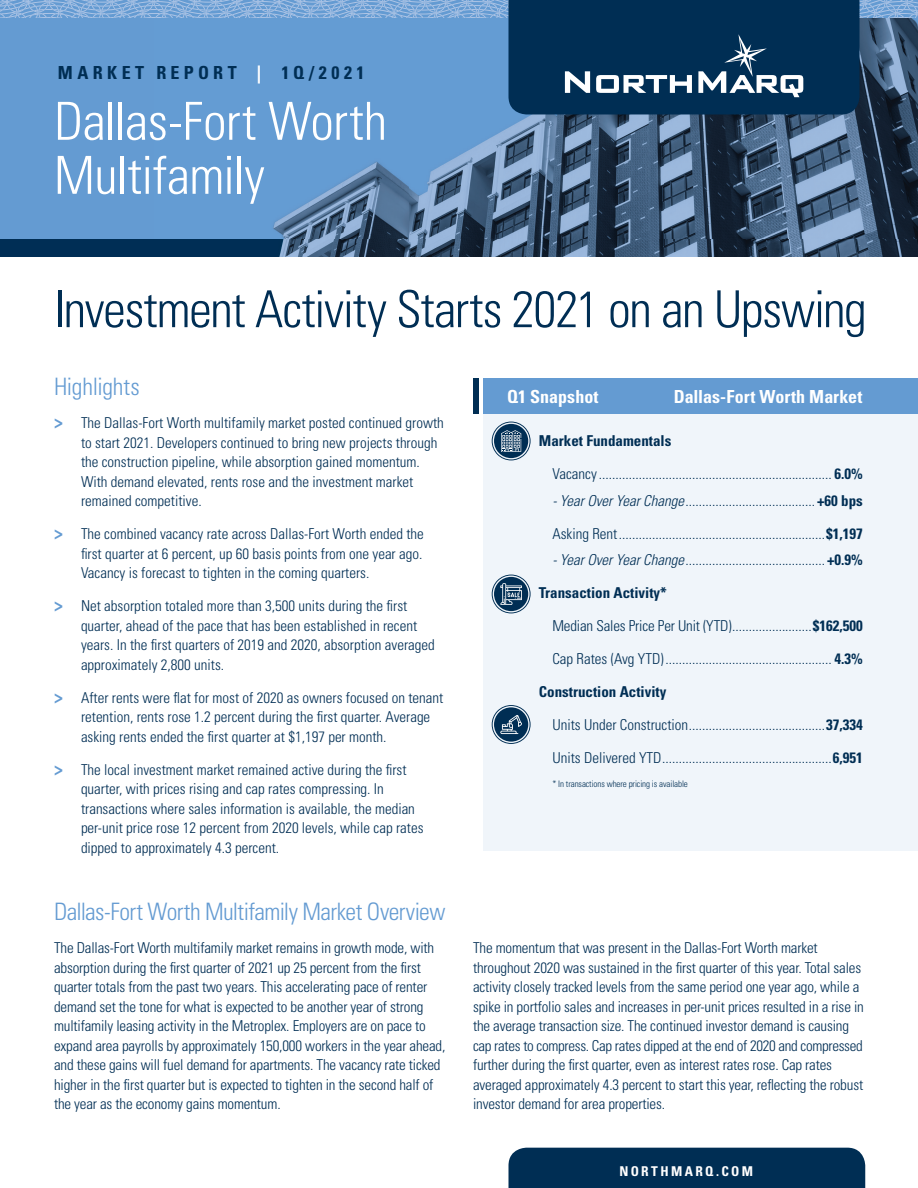
<style>
.page{position:relative;width:918px;height:1188px;background:#fff}
.page>*{position:absolute;margin:0;border:0;box-sizing:border-box;transform-origin:0 0}
.t1{font:300 condensed 52.5px/54px "Univers LT Std";letter-spacing:-.01em;color:#fff}
.t2{font:300 condensed 51px "Univers LT Std";letter-spacing:-.025em;color:#002e54}
.t3{font:300 condensed 24px "Univers LT Std";letter-spacing:-.02em;color:#649bd2}
.t4{font:700 condensed 18px "Univers LT Std";color:#fff}
.t5{font:700 condensed 18px "Univers LT Std";letter-spacing:.245em;color:#002e54}
.t6{font:300 condensed 15px/19.5px "Univers LT Std";letter-spacing:-.01em;color:#002e54}
.t7{font:700 condensed 15px "Univers LT Std";color:#002e54}
.t8{font:700 condensed 13.5px "Univers LT Std";letter-spacing:.17em;color:#fff}
.t9{font:300 condensed 9px "Univers LT Std";letter-spacing:-.01em;color:#002e54}
.s1{color:#fff}
.s2{font-weight:700;font-size:18px;color:#649bd2}
.s3{font-weight:700}
.s4{font-style:italic}
</style>
<div class="page">
<img style="left:0;top:114px;width:918px;height:142px">
<div style="left:508px;top:1148px;width:357px;height:40px;background:#002e54"></div>
<svg style="left:0;top:0;width:918px;height:114px;background:#4574a2"></svg>
<div style="left:483px;top:395px;width:435px;height:456px;background:#f0f5fa"></div>
<div style="left:473px;top:378px;width:6px;height:36px;background:#002e54"></div>
<div style="left:483px;top:378px;width:435px;height:36px;background:#649bd2"></div>
<svg style="left:492px;top:422px;width:39px;height:38px"></svg>
<svg style="left:492px;top:575px;width:39px;height:38px"></svg>
<svg style="left:492px;top:705px;width:39px;height:39px"></svg>
<p class="t5" style="left:58px;top:62px;width:308px">MARKET REPORT <span class="s1">|</span> 1Q/2021</p>
<h1 class="t1" style="left:54px;top:94px;width:335px">Dallas-Fort Worth<br>Multifamily</h1>
<h2 class="t2" style="left:54px;top:279px;width:814px">Investment Activity Starts 2021 on an Upswing</h2>
<h3 class="t3" style="left:54px;top:373px;width:87px">Highlights</h3>
<p class="t6" style="left:81px;top:413px;width:364px;text-indent:-27px"><span class="s2">&gt;</span> The Dallas-Fort Worth multifamily market posted continued growth to start 2021. Developers continued to bring new projects through the construction pipeline, while absorption gained momentum.<br>With demand elevated, rents rose and the investment market remained competitive.</p>
<p class="t6" style="left:81px;top:524px;width:344px;text-align:justify;text-indent:-27px"><span class="s2">&gt;</span> The combined vacancy rate across Dallas-Fort Worth ended the first quarter at 6 percent, up 60 basis points from one year ago.<br>Vacancy is forecast to tighten in the coming quarters.</p>
<p class="t6" style="left:81px;top:596px;width:355px;text-indent:-27px"><span class="s2">&gt;</span> Net absorption totaled more than 3,500 units during the first quarter, ahead of the pace that has been established in recent years. In the first quarters of 2019 and 2020, absorption averaged approximately 2,800 units.</p>
<p class="t6" style="left:81px;top:688px;width:364px;text-indent:-27px"><span class="s2">&gt;</span> After rents were flat for most of 2020 as owners focused on tenant retention, rents rose 1.2 percent during the first quarter. Average asking rents ended the first quarter at $1,197 per month.</p>
<p class="t6" style="left:81px;top:760px;width:344px;text-indent:-27px"><span class="s2">&gt;</span> The local investment market remained active during the first quarter, with prices rising and cap rates compressing. In transactions where sales information is available, the median per-unit price rose 12 percent from 2020 levels, while cap rates dipped to approximately 4.3 percent.</p>
<h3 class="t3" style="left:54px;top:898px;width:393px">Dallas-Fort Worth Multifamily Market Overview</h3>
<p class="t6" style="left:54px;top:938px;width:393px">The Dallas-Fort Worth multifamily market remains in growth mode, with absorption during the first quarter of 2021 up 25 percent from the first quarter totals from the past two years. This accelerating pace of renter demand set the tone for what is expected to be another year of strong multifamily leasing activity in the Metroplex. Employers are on pace to expand area payrolls by approximately 150,000 workers in the year ahead, and these gains will fuel demand for apartments. The vacancy rate ticked higher in the first quarter but is expected to tighten in the second half of the year as the economy gains momentum.</p>
<p class="t4" style="left:507px;top:386px;width:93px">Q1 Snapshot</p>
<p class="t4" style="left:674px;top:386px;width:190px">Dallas-Fort Worth Market</p>
<p class="t7" style="left:539px;top:432px;width:134px">Market Fundamentals</p>
<p class="t6" style="left:552px;top:464px;width:312px">Vacancy ...................................................................... <span class="s3">6.0%</span></p>
<p class="t6" style="left:552px;top:491px;width:312px"><span class="s4">- Year Over Year Change</span> .......................................<span class="s3">+60 bps</span></p>
<p class="t6" style="left:552px;top:524px;width:312px">Asking Rent ..............................................................<span class="s3">$1,197</span></p>
<p class="t6" style="left:552px;top:550px;width:312px"><span class="s4">- Year Over Year Change</span> ..........................................<span class="s3">+0.9%</span></p>
<p class="t7" style="left:539px;top:583px;width:130px">Transaction Activity*</p>
<p class="t6" style="left:552px;top:616px;width:312px">Median Sales Price Per Unit (YTD) ........................<span class="s3">$162,500</span></p>
<p class="t6" style="left:552px;top:649px;width:312px">Cap Rates (Avg YTD) .................................................. <span class="s3">4.3%</span></p>
<p class="t7" style="left:539px;top:682px;width:129px">Construction Activity</p>
<p class="t6" style="left:552px;top:715px;width:312px">Units Under Construction .........................................<span class="s3">37,334</span></p>
<p class="t6" style="left:552px;top:748px;width:312px">Units Delivered YTD ...................................................<span class="s3">6,951</span></p>
<p class="t9" style="left:552px;top:778px;width:137px">* In transactions where pricing is available</p>
<p class="t6" style="left:473px;top:938px;width:392px">The momentum that was present in the Dallas-Fort Worth market throughout 2020 was sustained in the first quarter of this year. Total sales activity closely tracked levels from the same period one year ago, while a spike in portfolio sales and increases in per-unit prices resulted in a rise in the average transaction size. The continued investor demand is causing cap rates to compress. Cap rates dipped at the end of 2020 and compressed further during the first quarter, even as interest rates rose. Cap rates averaged approximately 4.3 percent to start this year, reflecting the robust investor demand for area properties.</p>
<p class="t8" style="left:619px;top:1162px;width:135px">NORTHMARQ.COM</p>
</div>
